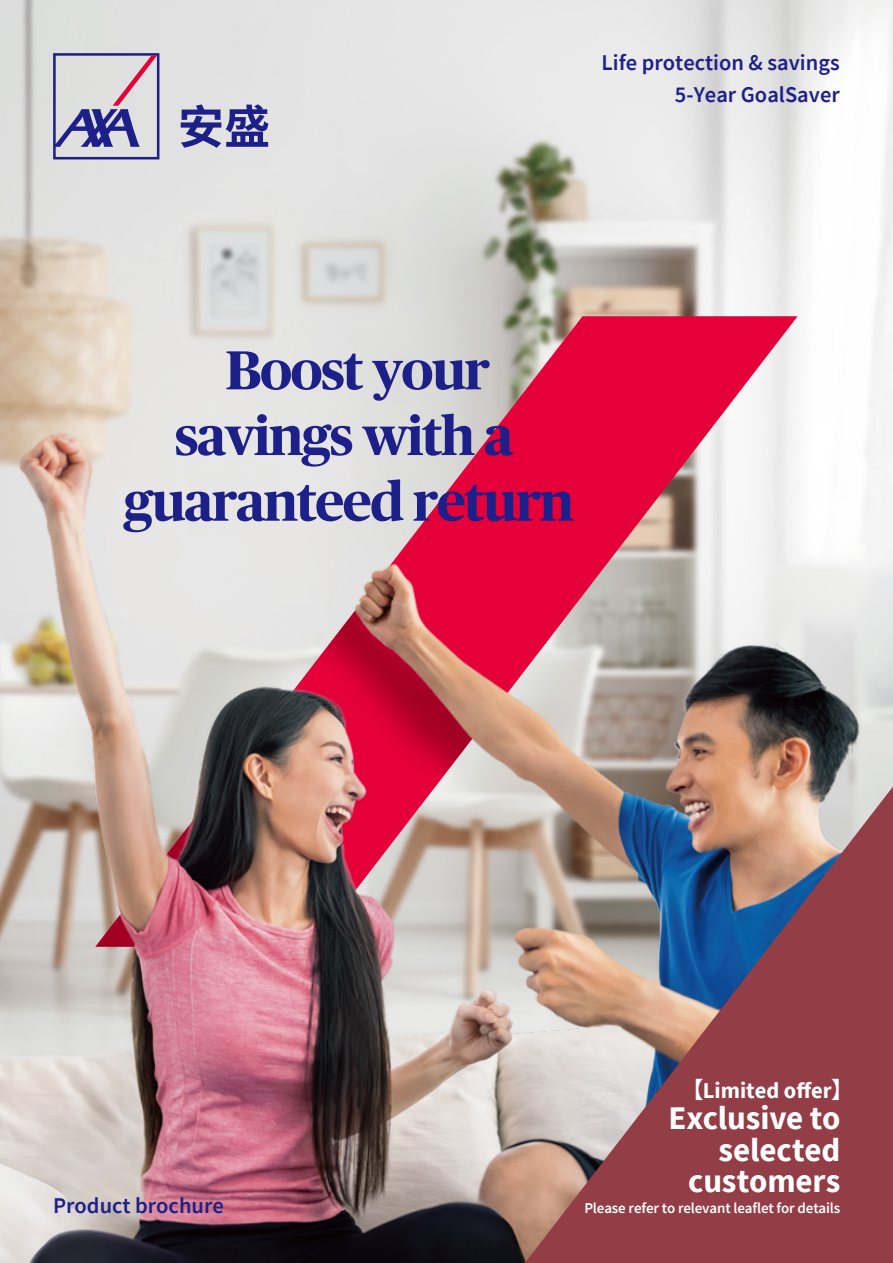
<style>
.page{position:relative;width:893px;height:1263px;background:#fff}
.page>*{position:absolute;margin:0;border:0;box-sizing:border-box;transform-origin:0 0}
.t1{font:700 54.75px/65.7px "Publico Headline";letter-spacing:-.025em;color:#1d2088;text-align:center}
.t2{font:700 33px/31.5px "Source Sans Pro";letter-spacing:-.005em;color:#fff;text-align:right}
.t3{font:600 22.5px/31.5px "Source Sans Pro";color:#1d2088;text-align:right}
.t4{font:700 22.5px "Source Sans Pro";color:#fff}
.t5{font:600 15px "Source Sans Pro";letter-spacing:-.01em;color:#fff}
.s1{font-family:"Source Han Sans HK"}
</style>
<div class="page">
<img style="left:0;top:0;width:893px;height:326px">
<img style="left:0;top:326px;width:893px;height:937px">
<svg style="left:53px;top:53px;width:106px;height:106px;background:#b4afc7"></svg>
<svg style="left:181px;top:104px;width:87px;height:44px;background:#7a7bb2"></svg>
<img style="left:491px;top:734px;width:402px;height:529px">
<p class="t3" style="left:602px;top:47px;width:240px">Life protection &amp; savings<br>5-Year GoalSaver</p>
<h1 class="t1" style="left:124px;top:334px;width:452px">Boost your savings with a guaranteed return</h1>
<p class="t3" style="left:53px;top:1189px;width:172px">Product brochure</p>
<p class="t4" style="left:681px;top:1075px;width:174px"><span class="s1">【</span>Limited offer<span class="s1">】</span></p>
<h2 class="t2" style="left:668px;top:1102px;width:173px">Exclusive to selected customers</h2>
<p class="t5" style="left:584px;top:1198px;width:257px">Please refer to relevant leaflet for details</p>
</div>
